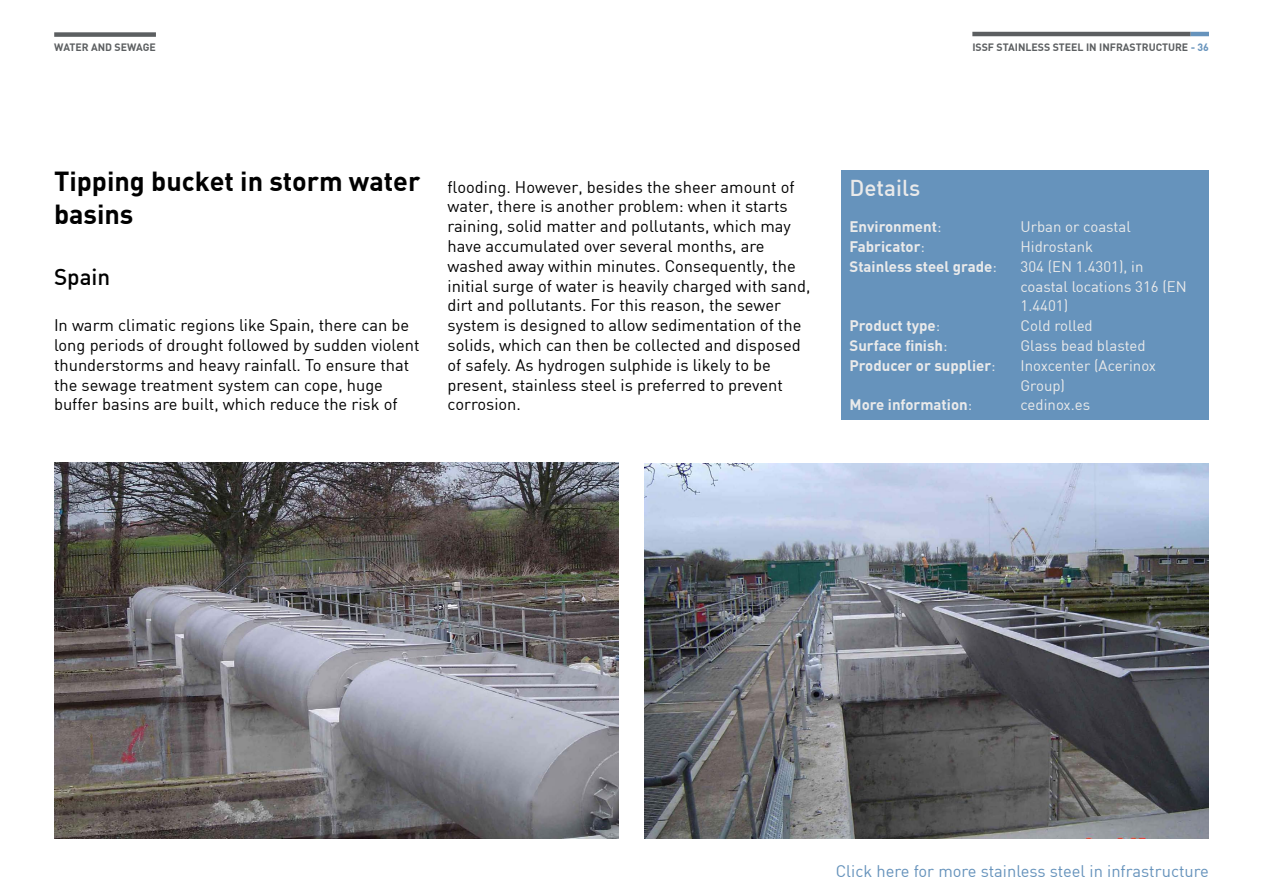
<style>
.page{position:relative;width:1263px;height:893px;background:#fff}
.page>*{position:absolute;margin:0;border:0;box-sizing:border-box;transform-origin:0 0}
._02_Header_1{font:700 27px/32.4px "DIN";color:#000}
._02_Header_2{font:22.5px "DIN Medium Alternate";color:#eaeaea}
._02_Header_2-2{font:22.5px "DIN Medium Alternate";color:#000}
._03_Body_text{font:16.5px/19.8px "DIN";color:#000}
.t1{font:16.5px "DIN";color:#6693bc}
._03_Body_text-2{font:15px/19.8px "DIN";color:#eaeaea}
._03_Body_text-3{font:700 15px "DIN";color:#eaeaea}
.Naam_CEO{font:700 10.5px "DIN";color:#5c5f61}
.s1{color:#6693bc}
.s2{font-weight:400}
</style>
<div class="page">
<hr style="left:972px;top:32px;width:219px;height:4px;background:#5c5f61">
<hr style="left:1191px;top:32px;width:18px;height:4px;background:#6693bc">
<div style="left:841px;top:170px;width:368px;height:250px;background:#6693bc"></div>
<img style="left:54px;top:462px;width:565px;height:376px">
<img style="left:644px;top:463px;width:565px;height:376px">
<div style="left:54px;top:32px;width:102px;height:5px;background:#5c5f61"></div>
<p class="Naam_CEO" style="left:54px;top:40px;width:103px">WATER AND SEWAGE</p>
<p class="Naam_CEO" style="left:972px;top:40px;width:238px">ISSF STAINLESS STEEL IN INFRASTRUCTURE <span class="s1">- 36</span></p>
<p class="_02_Header_1" style="left:54px;top:164px;width:368px">Tipping bucket in storm water basins</p>
<p class="_02_Header_2-2" style="left:54px;top:262px;width:58px">Spain</p>
<p class="_03_Body_text" style="left:54px;top:315px;width:367px">In warm climatic regions like Spain, there can be long periods of drought followed by sudden violent thunderstorms and heavy rainfall. To ensure that the sewage treatment system can cope, huge buffer basins are built, which reduce the risk of</p>
<p class="_03_Body_text" style="left:447px;top:176px;width:364px">flooding. However, besides the sheer amount of water, there is another problem: when it starts raining, solid matter and pollutants, which may have accumulated over several months, are washed away within minutes. Consequently, the initial surge of water is heavily charged with sand, dirt and pollutants. For this reason, the sewer system is designed to allow sedimentation of the solids, which can then be collected and disposed of safely. As hydrogen sulphide is likely to be present, stainless steel is preferred to prevent corrosion.</p>
<p class="_02_Header_2" style="left:849px;top:174px;width:72px">Details</p>
<p class="_03_Body_text-3" style="left:849px;top:217px;width:93px">Environment<span class="s2">:</span></p>
<p class="_03_Body_text-2" style="left:1020px;top:217px;width:112px">Urban or coastal</p>
<p class="_03_Body_text-3" style="left:849px;top:237px;width:77px">Fabricator<span class="s2">:</span></p>
<p class="_03_Body_text-2" style="left:1020px;top:236px;width:74px">Hidrostank</p>
<p class="_03_Body_text-3" style="left:849px;top:257px;width:149px">Stainless steel grade<span class="s2">:</span></p>
<p class="_03_Body_text-2" style="left:1020px;top:256px;width:168px">304 (EN 1.4301), in coastal locations 316 (EN<br>1.4401)</p>
<p class="_03_Body_text-3" style="left:849px;top:316px;width:92px">Product type<span class="s2">:</span></p>
<p class="_03_Body_text-2" style="left:1020px;top:316px;width:74px">Cold rolled</p>
<p class="_03_Body_text-3" style="left:849px;top:336px;width:100px">Surface finish<span class="s2">:</span></p>
<p class="_03_Body_text-2" style="left:1020px;top:335px;width:127px">Glass bead blasted</p>
<p class="_03_Body_text-3" style="left:849px;top:356px;width:148px">Producer or supplier<span class="s2">:</span></p>
<p class="_03_Body_text-2" style="left:1020px;top:355px;width:137px">Inoxcenter (Acerinox<br>Group)</p>
<p class="_03_Body_text-3" style="left:849px;top:395px;width:124px">More information<span class="s2">:</span></p>
<p class="_03_Body_text-2" style="left:1020px;top:395px;width:71px">cedinox.es</p>
<p class="t1" style="left:836px;top:861px;width:375px">Click here for more stainless steel in infrastructure</p>
</div>
